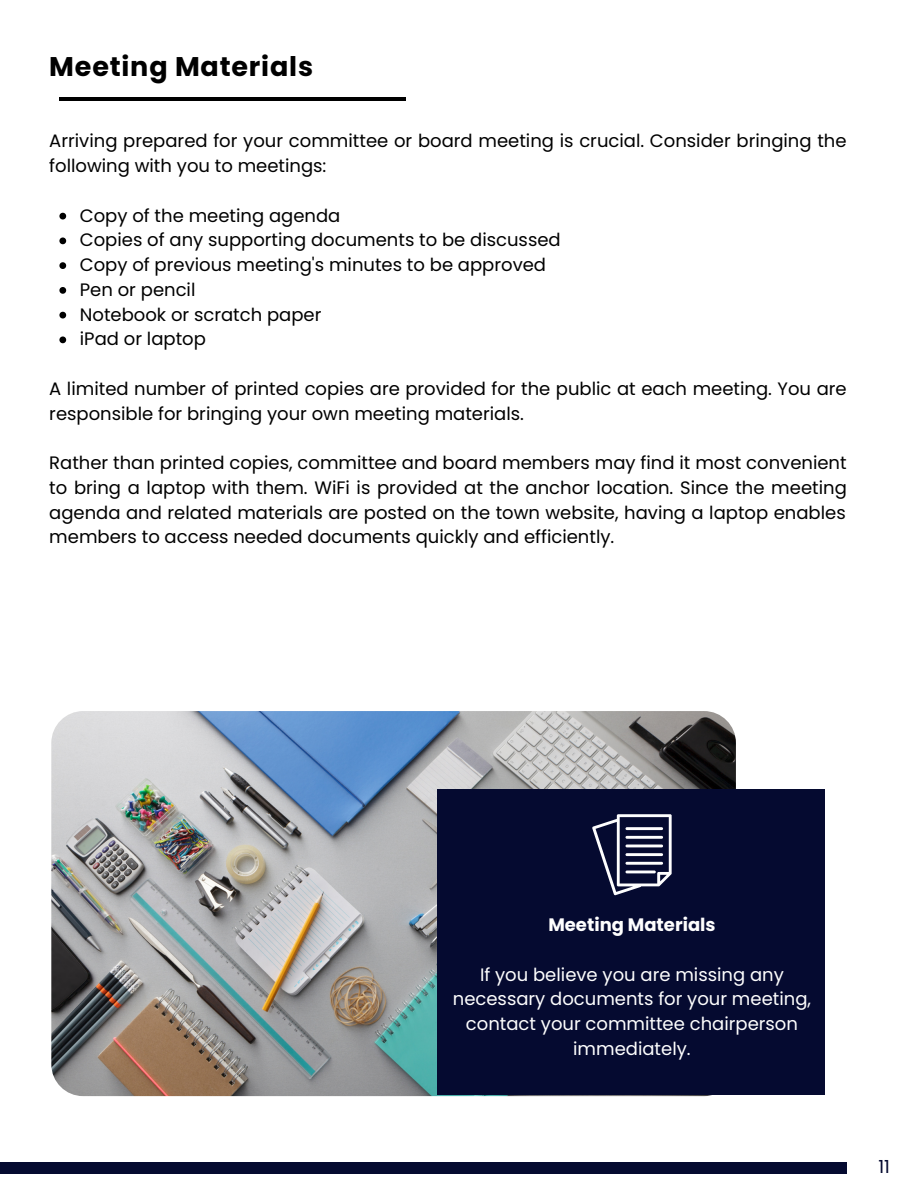
<style>
.page{position:relative;width:918px;height:1188px;background:#fff}
.page>*{position:absolute;margin:0;border:0;box-sizing:border-box;transform-origin:0 0}
.t1{font:700 27px "Poppins";letter-spacing:.03em;color:#000}
.t2{font:18px/24.8px "Poppins";color:#000}
.t3{font:18px/24.8px "Poppins";color:#fefefe;text-align:center}
.t4{font:700 18px "Poppins";color:#fefefe}
.t5{font:18px "Poppins";color:#050a30}
</style>
<div class="page">
<div style="left:0;top:1162px;width:847px;height:11px;background:#050a30"></div>
<img style="left:51px;top:711px;width:685px;height:385px;border-radius:32px">
<div style="left:438px;top:789px;width:387px;height:306px;background:#050a30"></div>
<hr style="left:59px;top:97px;width:347px;height:3px;background:#000">
<svg style="left:592px;top:814px;width:80px;height:81px"></svg>
<hr style="left:625px;top:827px;width:38px;height:3px;background:#fefefe">
<hr style="left:625px;top:836px;width:38px;height:3px;background:#fefefe">
<hr style="left:625px;top:862px;width:38px;height:3px;background:#fefefe">
<hr style="left:625px;top:845px;width:38px;height:2px;background:#fefefe">
<hr style="left:625px;top:871px;width:31px;height:2px;background:#fefefe">
<hr style="left:625px;top:853px;width:38px;height:3px;background:#fefefe">
<svg style="left:59px;top:213px;width:7px;height:6px"></svg>
<svg style="left:59px;top:237px;width:7px;height:7px"></svg>
<svg style="left:59px;top:262px;width:7px;height:7px"></svg>
<svg style="left:59px;top:287px;width:7px;height:7px"></svg>
<svg style="left:59px;top:312px;width:7px;height:6px"></svg>
<svg style="left:59px;top:336px;width:7px;height:7px"></svg>
<h1 class="t1" style="left:49px;top:48px;width:265px">Meeting Materials</h1>
<p class="t2" style="left:49px;top:129px;width:799px">Arriving prepared for your committee or board meeting is crucial. Consider bringing the following with you to meetings:</p>
<p class="t2" style="left:80px;top:203px;width:482px">Copy of the meeting agenda<br>Copies of any supporting documents to be discussed<br>Copy of previous meeting's minutes to be approved<br>Pen or pencil<br>Notebook or scratch paper<br>iPad or laptop</p>
<p class="t2" style="left:49px;top:376px;width:799px">A limited number of printed copies are provided for the public at each meeting. You are responsible for bringing your own meeting materials.</p>
<p class="t2" style="left:49px;top:451px;width:799px;text-align:justify">Rather than printed copies, committee and board members may find it most convenient to bring a laptop with them. WiFi is provided at the anchor location. Since the meeting agenda and related materials are posted on the town website, having a laptop enables members to access needed documents quickly and efficiently.</p>
<p class="t4" style="left:548px;top:912px;width:169px">Meeting Materials</p>
<p class="t3" style="left:453px;top:962px;width:360px">If you believe you are missing any necessary documents for your meeting, contact your committee chairperson immediately.</p>
<p class="t5" style="left:878px;top:1154px;width:13px">11</p>
</div>
